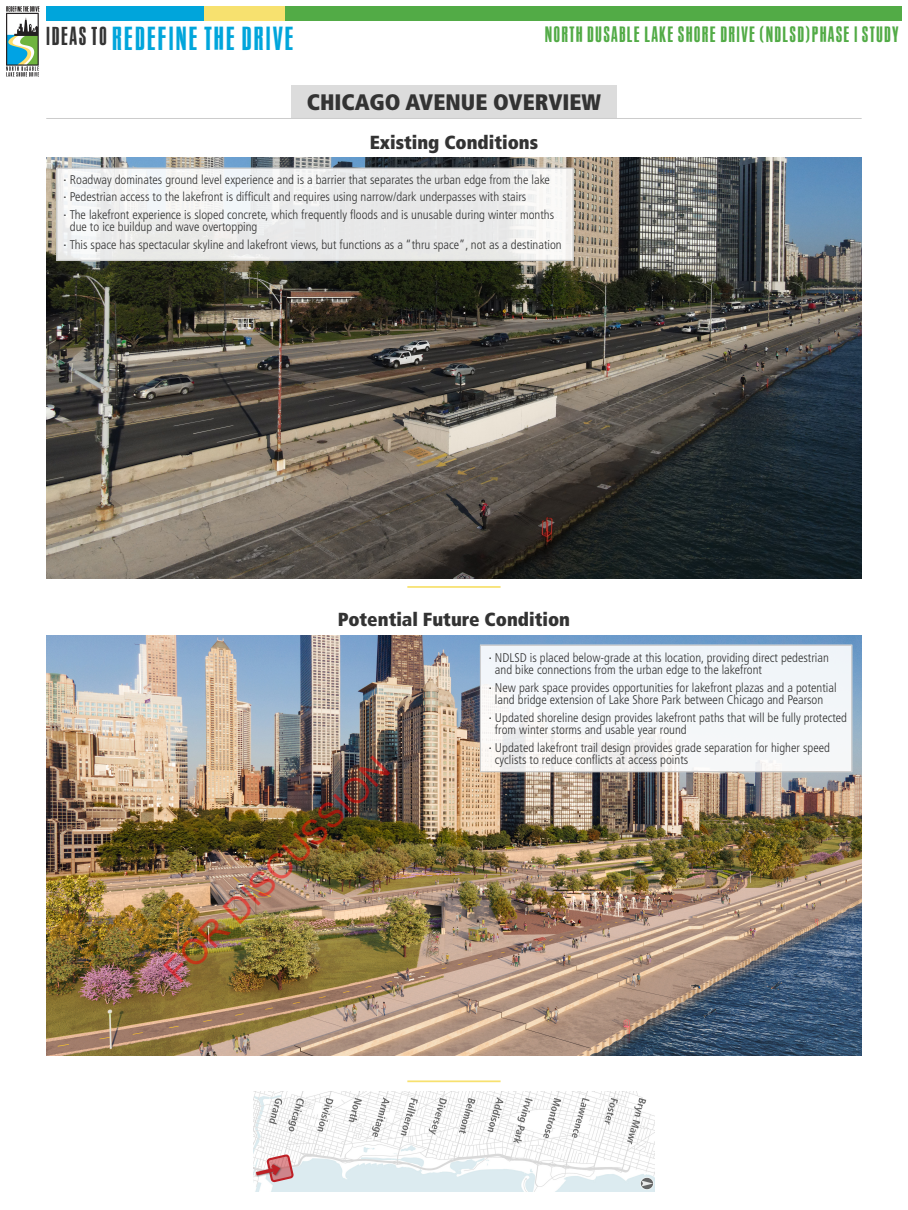
<style>
.page{position:relative;width:908px;height:1210px;background:#fff}
.page>*{position:absolute;margin:0;border:0;box-sizing:border-box;transform-origin:0 0}
.t1{font:35px "Arial";color:rgb(255 0 0/.5)}
.t2{font:25.69px "OPTI Aurora Condensed";letter-spacing:.05em;color:#00a5db;scale:1.08 1}
.t3{font:900 condensed 22.4px "Frutiger LT Std";color:#333}
.t4{font:19.98px "OPTI Aurora Condensed";letter-spacing:.05em;color:#333;scale:1.08 1}
.t5{font:900 condensed 18.9px "Frutiger LT Std";color:#333}
.t6{font:17.15px "OPTI Aurora Condensed";letter-spacing:.05em;color:#52ab46;scale:1.08 1}
.t7{font:300 condensed 12.6px/12.6px "Frutiger LT Std";color:#333}
.s1{font-weight:400}
</style>
<div class="page">
<img style="left:46px;top:158px;width:815px;height:420px">
<div style="left:57px;top:168px;width:516px;height:92px;background:linear-gradient(to bottom,#f0f1f2,#eaeaea);border:1px solid #dcdcdc"></div>
<div style="left:56px;top:168px;width:517px;height:93px;border:1px solid #ccc"></div>
<img style="left:46px;top:635px;width:815px;height:420px">
<div style="left:291px;top:85px;width:325px;height:33px;background:#dcdcdc"></div>
<div style="left:47px;top:6px;width:157px;height:14px;background:#00a5db"></div>
<div style="left:204px;top:6px;width:81px;height:14px;background:#f7e16f"></div>
<img style="left:6px;top:6px;width:33px;height:70px">
<div style="left:285px;top:6px;width:616px;height:14px;background:#52ab46"></div>
<hr style="left:46px;top:118px;width:815px;height:1px;background:#ccc">
<hr style="left:407px;top:586px;width:93px;height:2px;background:#f7e16f">
<hr style="left:407px;top:1080px;width:93px;height:2px;background:#f7e16f">
<img style="left:253px;top:1092px;width:401px;height:99px">
<svg style="left:253px;top:1154px;width:41px;height:29px"></svg>
<svg style="left:640px;top:1177px;width:12px;height:13px"></svg>
<div style="left:480px;top:645px;width:371px;height:127px;background:#f3f6f9"></div>
<div style="left:479px;top:645px;width:373px;height:127px;border:1px solid #ccc"></div>
<p class="t4" style="left:47px;top:19px;width:58px">IDEAS TO</p>
<p class="t6" style="left:545px;top:20px;width:329px">NORTH DUSABLE LAKE SHORE DRIVE (NDLSD)PHASE I STUDY</p>
<p class="t2" style="left:113px;top:17px;width:170px">REDEFINE THE DRIVE</p>
<p class="t3" style="left:307px;top:88px;width:296px">CHICAGO AVENUE OVERVIEW</p>
<p class="t5" style="left:369px;top:131px;width:170px">Existing Conditions</p>
<p class="t7" style="left:64px;top:174px;width:488px"><span class="s1">∙</span> Roadway dominates ground level experience and is a barrier that separates the urban edge from the lake</p>
<p class="t7" style="left:64px;top:191px;width:464px"><span class="s1">∙</span> Pedestrian access to the lakefront is difficult and requires using narrow/dark underpasses with stairs</p>
<p class="t7" style="left:70px;top:208px;width:485px;text-indent:-6px"><span class="s1">∙</span> The lakefront experience is sloped concrete, which frequently floods and is unusable during winter months due to ice buildup and wave overtopping</p>
<p class="t7" style="left:64px;top:238px;width:499px"><span class="s1">∙</span> This space has spectacular skyline and lakefront views, but functions as a “thru space”, not as a destination</p>
<p class="t5" style="left:338px;top:608px;width:233px">Potential Future Condition</p>
<h1 class="t1" style="left:153px;top:959px;width:303px;rotate:-45deg">FOR DISCUSSION</h1>
<p class="t7" style="left:495px;top:651px;width:335px;text-indent:-6px"><span class="s1">∙</span> NDLSD is placed below-grade at this location, providing direct pedestrian and bike connections from the urban edge to the lakefront</p>
<p class="t7" style="left:488px;top:681px;width:349px;text-align:center"><span class="s1">∙</span> New park space provides opportunities for lakefront plazas and a potential land bridge extension of Lake Shore Park between Chicago and Pearson</p>
<p class="t7" style="left:495px;top:711px;width:353px;text-indent:-6px"><span class="s1">∙</span> Updated shoreline design provides lakefront paths that will be fully protected from winter storms and usable year round</p>
<p class="t7" style="left:495px;top:741px;width:336px;text-indent:-6px"><span class="s1">∙</span> Updated lakefront trail design provides grade separation for higher speed cyclists to reduce conflicts at access points</p>
</div>
